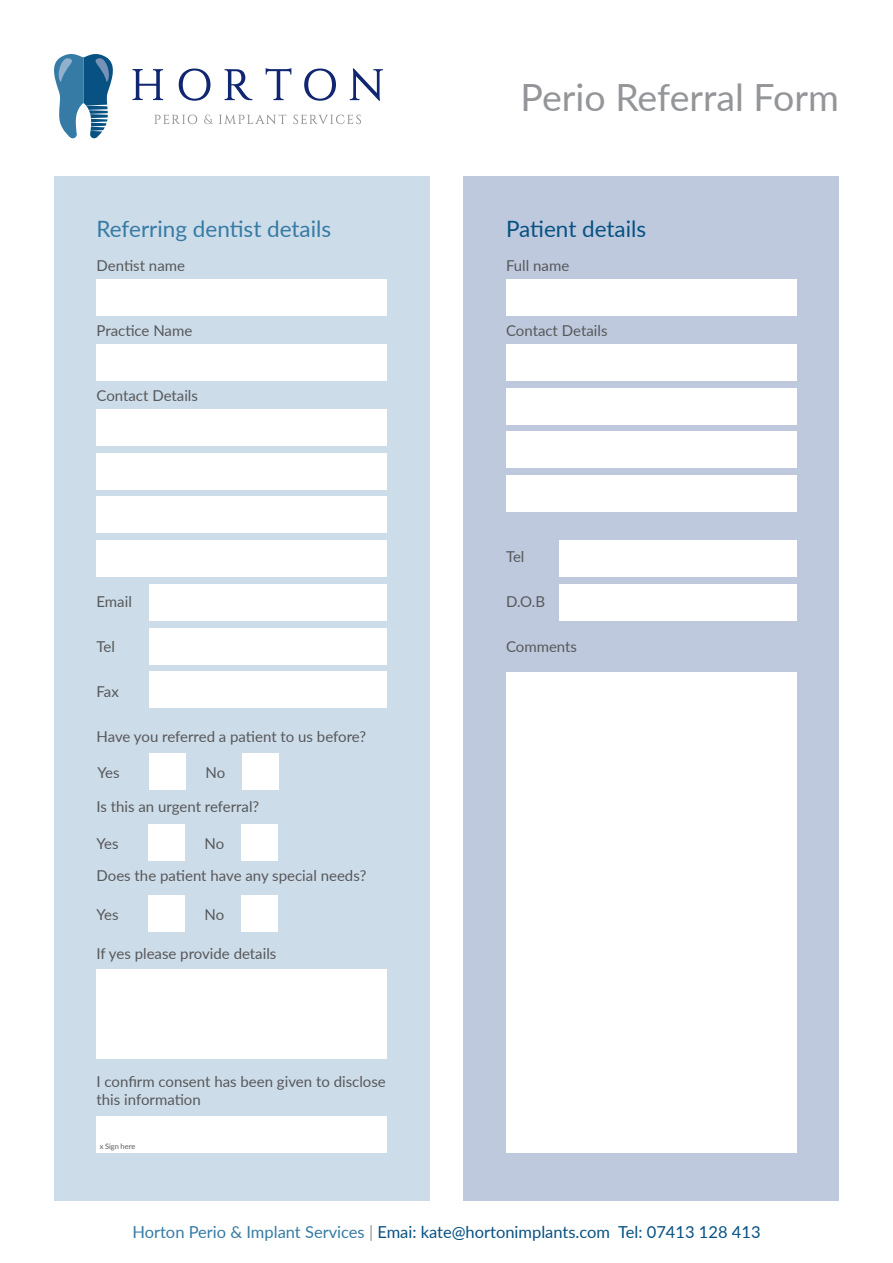
<style>
.page{position:relative;width:893px;height:1263px;background:#fff}
.page>*{position:absolute;margin:0;border:0;box-sizing:border-box;transform-origin:0 0}
.t1{font:37.5px "Lato";color:#939598}
.t2{font:22.5px "Lato";color:#367ba5}
.t3{font:22.5px "Lato";color:#075183}
.t4{font:16.5px "Lato";color:#075183}
.t5{font:15px/18px "Lato";color:#57585a}
.t6{font:7.5px "Lato";color:#57585a}
.s1{color:#367ba5}
.s2{color:#939598}
</style>
<div class="page">
<svg style="left:132px;top:69px;width:31px;height:31px"></svg>
<svg style="left:179px;top:69px;width:31px;height:32px"></svg>
<svg style="left:225px;top:69px;width:27px;height:31px"></svg>
<svg style="left:266px;top:68px;width:25px;height:32px"></svg>
<svg style="left:304px;top:69px;width:32px;height:32px"></svg>
<svg style="left:350px;top:68px;width:33px;height:33px"></svg>
<svg style="left:154px;top:114px;width:43px;height:10px"></svg>
<svg style="left:204px;top:115px;width:9px;height:9px"></svg>
<svg style="left:219px;top:114px;width:67px;height:10px"></svg>
<svg style="left:293px;top:114px;width:68px;height:10px"></svg>
<svg style="left:54px;top:54px;width:59px;height:84px"></svg>
<div style="left:54px;top:176px;width:375px;height:1024px;background:#cddce9"></div>
<div style="left:463px;top:176px;width:376px;height:1024px;background:#bec9dd"></div>
<div style="left:97px;top:280px;width:290px;height:36px;background:#fff"></div>
<div style="left:97px;top:344px;width:290px;height:37px;background:#fff"></div>
<div style="left:97px;top:409px;width:290px;height:36px;background:#fff"></div>
<div style="left:97px;top:453px;width:290px;height:36px;background:#fff"></div>
<div style="left:97px;top:497px;width:290px;height:36px;background:#fff"></div>
<div style="left:97px;top:540px;width:290px;height:37px;background:#fff"></div>
<div style="left:150px;top:584px;width:237px;height:36px;background:#fff"></div>
<div style="left:150px;top:628px;width:237px;height:36px;background:#fff"></div>
<div style="left:150px;top:672px;width:237px;height:36px;background:#fff"></div>
<div style="left:150px;top:754px;width:36px;height:36px;background:#fff"></div>
<div style="left:243px;top:754px;width:36px;height:36px;background:#fff"></div>
<div style="left:149px;top:824px;width:36px;height:36px;background:#fff"></div>
<div style="left:242px;top:824px;width:36px;height:36px;background:#fff"></div>
<div style="left:149px;top:896px;width:36px;height:36px;background:#fff"></div>
<div style="left:242px;top:896px;width:36px;height:36px;background:#fff"></div>
<div style="left:97px;top:970px;width:290px;height:89px;background:#fff"></div>
<div style="left:97px;top:1116px;width:290px;height:36px;background:#fff"></div>
<div style="left:506px;top:280px;width:290px;height:36px;background:#fff"></div>
<div style="left:506px;top:344px;width:290px;height:37px;background:#fff"></div>
<div style="left:506px;top:388px;width:290px;height:36px;background:#fff"></div>
<div style="left:506px;top:432px;width:290px;height:36px;background:#fff"></div>
<div style="left:506px;top:476px;width:290px;height:36px;background:#fff"></div>
<div style="left:559px;top:540px;width:237px;height:37px;background:#fff"></div>
<div style="left:559px;top:584px;width:237px;height:36px;background:#fff"></div>
<div style="left:506px;top:672px;width:290px;height:480px;background:#fff"></div>
<p class="t1" style="left:520px;top:71px;width:320px">Perio Referral Form</p>
<p class="t2" style="left:97px;top:213px;width:236px">Referring dentist details</p>
<p class="t3" style="left:506px;top:213px;width:142px">Patient details</p>
<p class="t5" style="left:97px;top:256px;width:90px">Dentist name</p>
<p class="t5" style="left:506px;top:256px;width:65px">Full name</p>
<p class="t5" style="left:97px;top:321px;width:97px">Practice Name</p>
<p class="t5" style="left:97px;top:386px;width:103px">Contact Details</p>
<p class="t5" style="left:97px;top:592px;width:37px">Email</p>
<p class="t5" style="left:97px;top:637px;width:20px">Tel</p>
<p class="t5" style="left:97px;top:682px;width:24px">Fax</p>
<p class="t5" style="left:97px;top:727px;width:271px">Have you referred a patient to us before?</p>
<p class="t5" style="left:98px;top:763px;width:24px">Yes</p>
<p class="t5" style="left:206px;top:763px;width:21px">No</p>
<p class="t5" style="left:97px;top:796px;width:164px">Is this an urgent referral?</p>
<p class="t5" style="left:97px;top:833px;width:24px">Yes</p>
<p class="t5" style="left:205px;top:833px;width:21px">No</p>
<p class="t5" style="left:97px;top:866px;width:271px">Does the patient have any special needs?</p>
<p class="t5" style="left:97px;top:905px;width:24px">Yes</p>
<p class="t5" style="left:205px;top:905px;width:21px">No</p>
<p class="t5" style="left:97px;top:944px;width:181px">If yes please provide details</p>
<p class="t5" style="left:97px;top:1072px;width:291px">I confirm consent has been given to disclose this information</p>
<p class="t6" style="left:100px;top:1141px;width:37px">x Sign here</p>
<p class="t5" style="left:506px;top:321px;width:103px">Contact Details</p>
<p class="t5" style="left:506px;top:547px;width:20px">Tel</p>
<p class="t5" style="left:506px;top:592px;width:41px">D.O.B</p>
<p class="t5" style="left:506px;top:637px;width:73px">Comments</p>
<p class="t4" style="left:132px;top:1220px;width:630px"><span class="s1">Horton Perio &amp; Implant Services</span> <span class="s2">|</span> Emai: kate@hortonimplants.com Tel: 07413 128 413</p>
</div>
